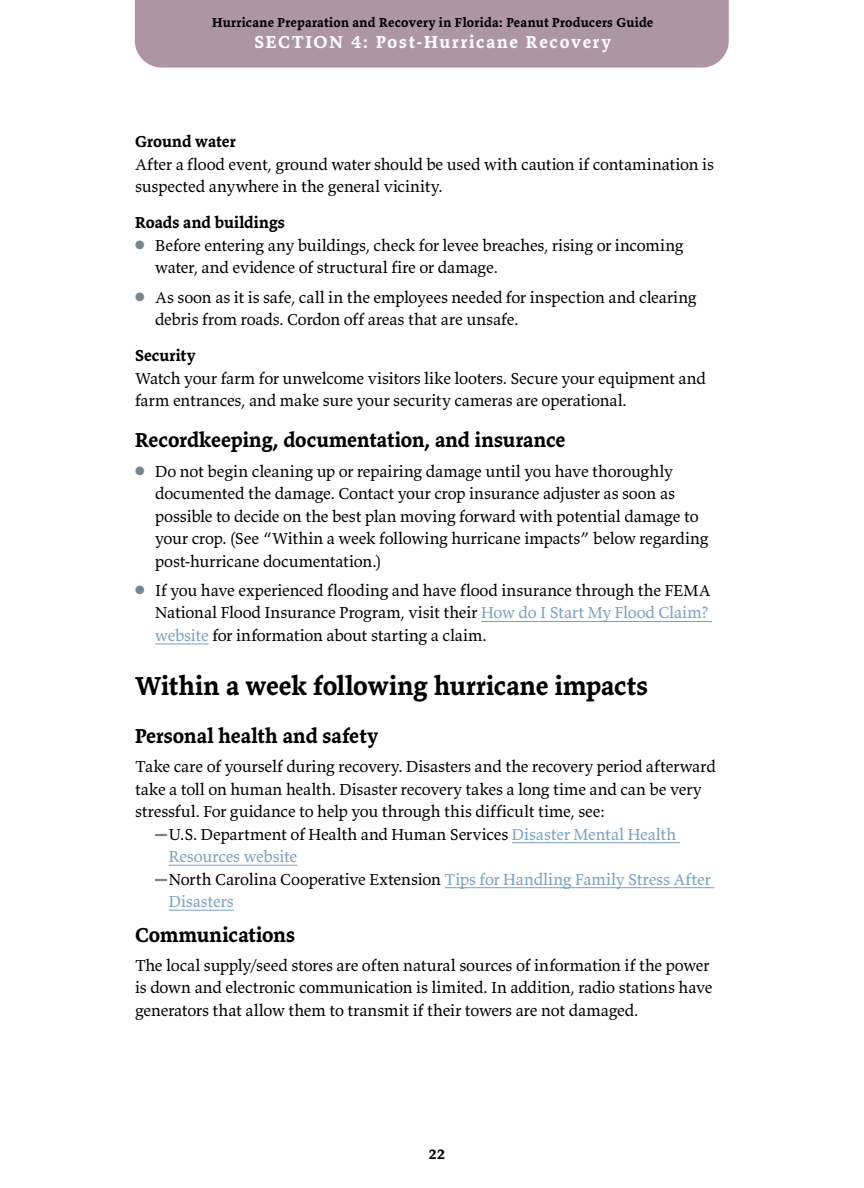
<style>
.page{position:relative;width:864px;height:1188px;background:#fff}
.page>*{position:absolute;margin:0;border:0;box-sizing:border-box;transform-origin:0 0}
.t1{font:700 27px "Valkyrie T3";color:#000}
.t2{font:700 21px "Valkyrie T3";color:#000}
.t3{font:700 18px "Valkyrie T3";letter-spacing:.1em;color:#fff}
.t4{font:16.5px/22.5px "Valkyrie T3";letter-spacing:-.01em;color:#000}
.t5{font:700 16.5px "Valkyrie T3";letter-spacing:.005em;color:#000}
.t6{font:16.5px "Valkyrie T3";letter-spacing:-.01em;color:#799fc4}
.t7{font:700 15px "Valkyrie T3";color:#000}
.t8{font:700 13.5px "Valkyrie T3";letter-spacing:.02em;color:#000}
.s1{color:#79858d}
.s2{color:#799fc4}
.s3{font-family:"Times New Roman";font-size:12px;color:#79858d}
</style>
<div class="page">
<div style="left:135px;top:0;width:594px;height:68px;background:#ad95a6"></div>
<hr style="left:481px;top:621px;width:231px;height:1px;background:#799fc4">
<hr style="left:155px;top:644px;width:54px;height:1px;background:#799fc4">
<hr style="left:512px;top:842px;width:168px;height:1px;background:#799fc4">
<hr style="left:169px;top:865px;width:128px;height:1px;background:#799fc4">
<hr style="left:445px;top:887px;width:269px;height:1px;background:#799fc4">
<hr style="left:169px;top:910px;width:65px;height:1px;background:#799fc4">
<p class="t8" style="left:212px;top:14px;width:443px">Hurricane Preparation and Recovery in Florida: Peanut Producers Guide</p>
<p class="t3" style="left:254px;top:30px;width:358px">SECTION 4: Post-Hurricane Recovery</p>
<p class="t5" style="left:135px;top:131px;width:102px">Ground water</p>
<p class="t4" style="left:135px;top:153px;width:581px">After a flood event, ground water should be used with caution if contamination is suspected anywhere in the general vicinity.</p>
<p class="t5" style="left:135px;top:213px;width:151px">Roads and buildings</p>
<p class="t4" style="left:155px;top:234px;width:530px;text-indent:-20px"><span class="s1">●</span> Before entering any buildings, check for levee breaches, rising or incoming water, and evidence of structural fire or damage.</p>
<p class="t4" style="left:155px;top:285px;width:543px;text-indent:-20px"><span class="s1">●</span> As soon as it is safe, call in the employees needed for inspection and clearing debris from roads. Cordon off areas that are unsafe.</p>
<p class="t5" style="left:135px;top:345px;width:62px">Security</p>
<p class="t4" style="left:135px;top:366px;width:572px">Watch your farm for unwelcome visitors like looters. Secure your equipment and farm entrances, and make sure your security cameras are operational.</p>
<p class="t2" style="left:135px;top:427px;width:432px">Recordkeeping, documentation, and insurance</p>
<p class="t4" style="left:155px;top:459px;width:555px;text-indent:-20px"><span class="s1">●</span> Do not begin cleaning up or repairing damage until you have thoroughly documented the damage. Contact your crop insurance adjuster as soon as possible to decide on the best plan moving forward with potential damage to your crop. (See “Within a week following hurricane impacts” below regarding post-hurricane documentation.)</p>
<p class="t4" style="left:155px;top:579px;width:557px;text-indent:-20px"><span class="s1">●</span> If you have experienced flooding and have flood insurance through the FEMA<br>National Flood Insurance Program, visit their <span class="s2">How do I Start My Flood Claim? website</span> for information about starting a claim.</p>
<h1 class="t1" style="left:135px;top:669px;width:514px">Within a week following hurricane impacts</h1>
<p class="t2" style="left:135px;top:723px;width:245px">Personal health and safety</p>
<p class="t4" style="left:135px;top:755px;width:582px">Take care of yourself during recovery. Disasters and the recovery period afterward</p>
<p class="t4" style="left:135px;top:777px;width:568px">take a toll on human health. Disaster recovery takes a long time and can be very</p>
<p class="t4" style="left:135px;top:800px;width:472px">stressful. For guidance to help you through this difficult time, see:</p>
<p class="t4" style="left:155px;top:822px;width:523px"><span class="s3">▬</span>U.S. Department of Health and Human Services <span class="s2">Disaster Mental Health</span></p>
<p class="t6" style="left:169px;top:846px;width:130px">Resources website</p>
<p class="t4" style="left:155px;top:867px;width:557px"><span class="s3">▬</span>North Carolina Cooperative Extension <span class="s2">Tips for Handling Family Stress After</span></p>
<p class="t6" style="left:169px;top:891px;width:67px">Disasters</p>
<p class="t2" style="left:135px;top:921px;width:162px">Communications</p>
<p class="t4" style="left:135px;top:954px;width:579px">The local supply/seed stores are often natural sources of information if the power is down and electronic communication is limited. In addition, radio stations have generators that allow them to transmit if their towers are not damaged.</p>
<p class="t7" style="left:429px;top:1144px;width:17px">22</p>
</div>
